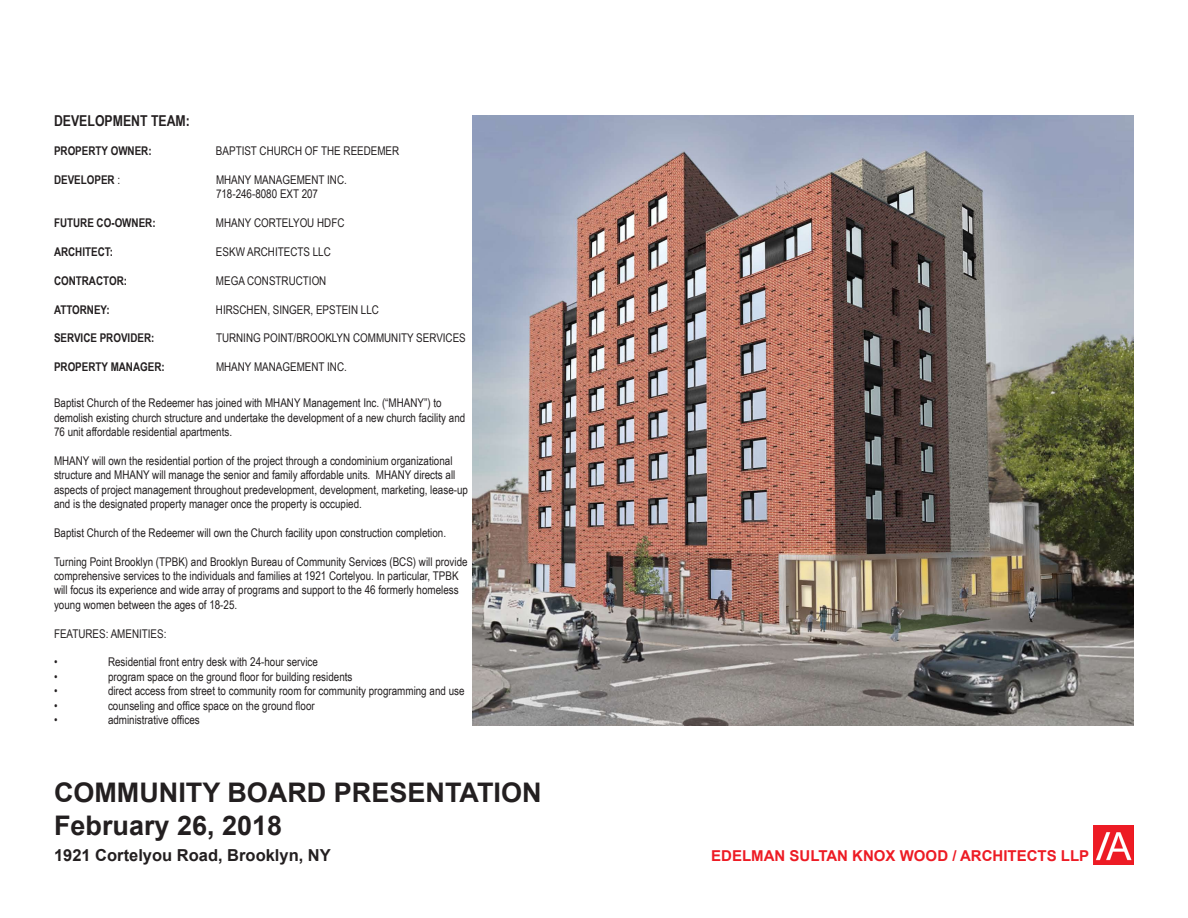
<style>
.page{position:relative;width:1188px;height:918px;background:#fff}
.page>*{position:absolute;margin:0;border:0;box-sizing:border-box;transform-origin:0 0}
.t1{font:700 27px "Arial";color:#231f20}
.t2{font:700 16.5px "Arial";color:#231f20}
.t3{font:700 15px "Arial";color:#ed1b24}
.t4{font:700 15px "Arial Narrow";color:#231f20}
.t5{font:12px/14.4px "Arial Narrow";color:#231f20}
.t6{font:700 12px "Arial Narrow";color:#231f20}
.s1{font-weight:400}
</style>
<div class="page">
<img style="left:472px;top:116px;width:662px;height:610px">
<img style="left:1094px;top:826px;width:40px;height:39px">
<p class="t4" style="left:54px;top:110px;width:137px">DEVELOPMENT TEAM:</p>
<p class="t6" style="left:54px;top:142px;width:99px">PROPERTY OWNER:</p>
<p class="t5" style="left:216px;top:143px;width:185px">BAPTIST CHURCH OF THE REEDEMER</p>
<p class="t6" style="left:54px;top:171px;width:68px">DEVELOPER <span class="s1">:</span></p>
<p class="t5" style="left:216px;top:172px;width:132px">MHANY MANAGEMENT INC.</p>
<p class="t5" style="left:216px;top:187px;width:104px">718-246-8080 EXT 207</p>
<p class="t6" style="left:54px;top:214px;width:103px">FUTURE CO-OWNER:</p>
<p class="t5" style="left:216px;top:215px;width:130px">MHANY CORTELYOU HDFC</p>
<p class="t6" style="left:54px;top:243px;width:61px">ARCHITECT:</p>
<p class="t5" style="left:216px;top:244px;width:116px">ESKW ARCHITECTS LLC</p>
<p class="t6" style="left:54px;top:272px;width:75px">CONTRACTOR:</p>
<p class="t5" style="left:216px;top:273px;width:112px">MEGA CONSTRUCTION</p>
<p class="t6" style="left:54px;top:300px;width:57px">ATTORNEY:</p>
<p class="t5" style="left:216px;top:302px;width:164px">HIRSCHEN, SINGER, EPSTEIN LLC</p>
<p class="t6" style="left:54px;top:329px;width:102px">SERVICE PROVIDER:</p>
<p class="t5" style="left:216px;top:331px;width:251px">TURNING POINT/BROOKLYN COMMUNITY SERVICES</p>
<p class="t6" style="left:54px;top:358px;width:112px">PROPERTY MANAGER:</p>
<p class="t5" style="left:216px;top:359px;width:132px">MHANY MANAGEMENT INC.</p>
<p class="t5" style="left:54px;top:395px;width:413px">Baptist Church of the Redeemer has joined with MHANY Management Inc. (“MHANY”) to demolish existing church structure and undertake the development of a new church facility and<br>76 unit affordable residential apartments.</p>
<p class="t5" style="left:54px;top:453px;width:416px">MHANY will own the residential portion of the project through a condominium organizational structure and MHANY will manage the senior and family affordable units. MHANY directs all aspects of project management throughout predevelopment, development, marketing, lease-up and is the designated property manager once the property is occupied.</p>
<p class="t5" style="left:54px;top:525px;width:394px">Baptist Church of the Redeemer will own the Church facility upon construction completion.</p>
<p class="t5" style="left:54px;top:554px;width:415px">Turning Point Brooklyn (TPBK) and Brooklyn Bureau of Community Services (BCS) will provide comprehensive services to the individuals and families at 1921 Cortelyou. In particular, TPBK will focus its experience and wide array of programs and support to the 46 formerly homeless young women between the ages of 18-25.</p>
<p class="t5" style="left:54px;top:626px;width:114px">FEATURES: AMENITIES:</p>
<p class="t5" style="left:54px;top:654px;width:5px">•</p>
<p class="t5" style="left:108px;top:654px;width:212px">Residential front entry desk with 24-hour service</p>
<p class="t5" style="left:54px;top:669px;width:5px">•</p>
<p class="t5" style="left:108px;top:669px;width:246px">program space on the ground floor for building residents</p>
<p class="t5" style="left:54px;top:683px;width:5px">•</p>
<p class="t5" style="left:108px;top:683px;width:358px">direct access from street to community room for community programming and use</p>
<p class="t5" style="left:54px;top:698px;width:5px">•</p>
<p class="t5" style="left:108px;top:698px;width:208px">counseling and office space on the ground floor</p>
<p class="t5" style="left:54px;top:712px;width:5px">•</p>
<p class="t5" style="left:108px;top:712px;width:93px">administrative offices</p>
<p class="t1" style="left:54px;top:774px;width:489px">COMMUNITY BOARD PRESENTATION</p>
<p class="t1" style="left:54px;top:806px;width:230px">February 26, 2018</p>
<p class="t2" style="left:54px;top:843px;width:278px">1921 Cortelyou Road, Brooklyn, NY</p>
<p class="t3" style="left:711px;top:846px;width:380px">EDELMAN SULTAN KNOX WOOD / ARCHITECTS LLP</p>
</div>
